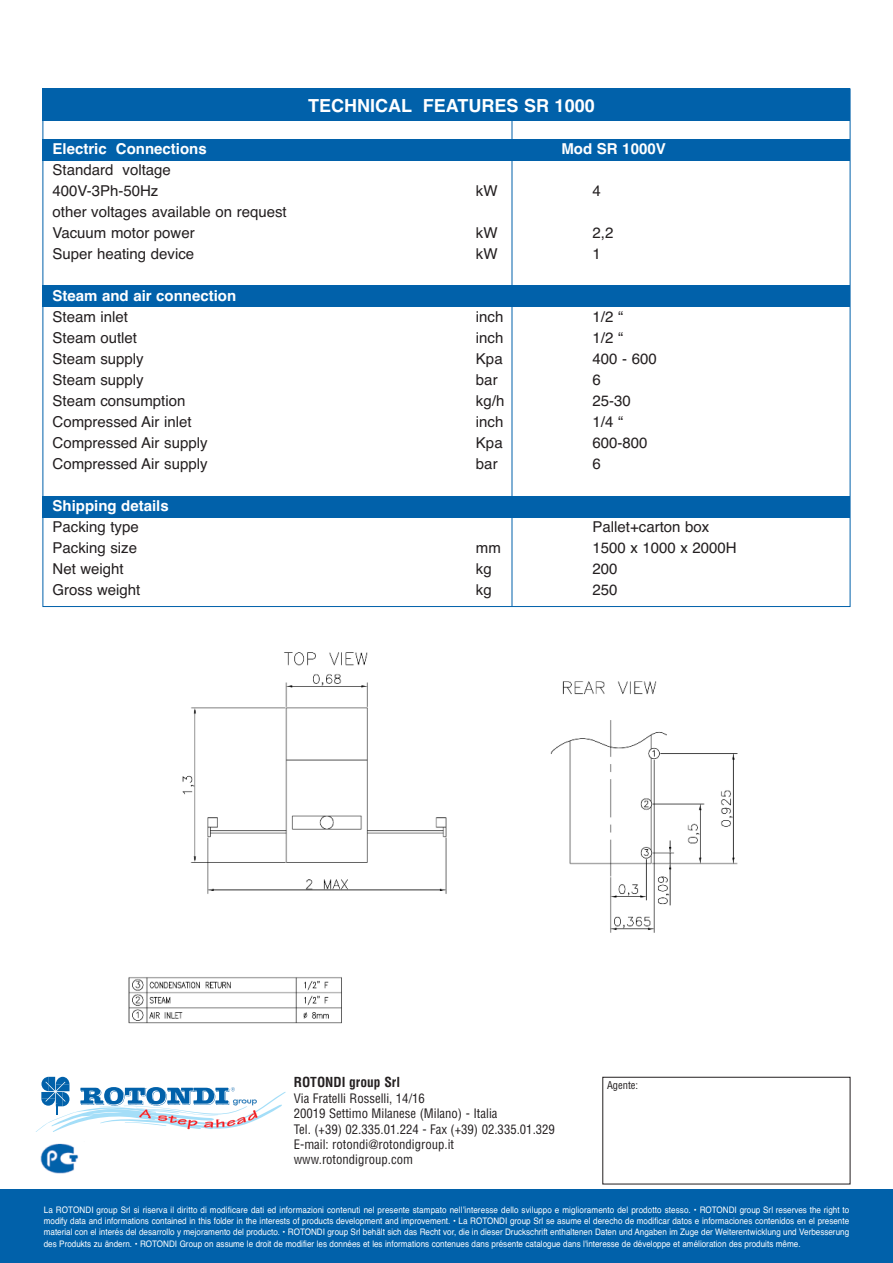
<style>
.page{position:relative;width:893px;height:1263px;background:#fff}
.page>*{position:absolute;margin:0;border:0;box-sizing:border-box;transform-origin:0 0}
.t1{font:700 18px "Helvetica";color:#fff}
.t2{font:15px/21px "Helvetica";color:#231f20}
.t3{font:700 15px "Helvetica";color:#fff}
.t4{font:700 condensed 13.5px "Helvetica";color:#231f20}
.t5{font:condensed 12.75px/15.3px "Helvetica";color:#231f20}
.t6{font:condensed 10.5px "Helvetica";color:#231f20}
.t7{font:9px/11.2px "Helvetica";color:#fff;text-align:justify;scale:.9 1}
</style>
<div class="page">
<hr style="left:512px;top:111px;width:1px;height:495px;background:#0161aa">
<div style="left:43px;top:89px;width:807px;height:32px;background:#0161aa"></div>
<div style="left:43px;top:285px;width:807px;height:21px;background:#0161aa"></div>
<div style="left:43px;top:139px;width:807px;height:21px;background:#0161aa"></div>
<div style="left:43px;top:496px;width:807px;height:21px;background:#0161aa"></div>
<div style="left:0;top:1190px;width:893px;height:73px;background:#0161aa"></div>
<svg style="left:36px;top:1077px;width:250px;height:55px"></svg>
<img style="left:40px;top:1143px;width:38px;height:31px">
<div style="left:602px;top:1077px;width:248px;height:107px;border:1px solid #231f20"></div>
<img style="left:128px;top:652px;width:610px;height:372px">
<h1 class="t1" style="left:308px;top:95px;width:288px">TECHNICAL FEATURES SR 1000</h1>
<h2 class="t3" style="left:53px;top:140px;width:156px">Electric Connections</h2>
<h2 class="t3" style="left:561px;top:140px;width:106px">Mod SR 1000V</h2>
<h2 class="t2" style="left:53px;top:159px;width:120px">Standard voltage<br>400V-3Ph-50Hz</h2>
<h2 class="t2" style="left:476px;top:180px;width:23px">kW</h2>
<h2 class="t2" style="left:593px;top:180px;width:10px">4</h2>
<h2 class="t2" style="left:53px;top:201px;width:236px">other voltages available on request<br>Vacuum motor power</h2>
<h2 class="t2" style="left:476px;top:222px;width:23px">kW</h2>
<h2 class="t2" style="left:593px;top:222px;width:22px">2,2</h2>
<h2 class="t2" style="left:53px;top:243px;width:143px">Super heating device</h2>
<h2 class="t2" style="left:476px;top:243px;width:23px">kW</h2>
<h2 class="t2" style="left:593px;top:243px;width:10px">1</h2>
<h2 class="t3" style="left:53px;top:287px;width:185px">Steam and air connection</h2>
<h2 class="t2" style="left:53px;top:306px;width:77px">Steam inlet</h2>
<h2 class="t2" style="left:476px;top:306px;width:29px">inch</h2>
<h2 class="t2" style="left:593px;top:306px;width:32px">1/2 “</h2>
<h2 class="t2" style="left:53px;top:327px;width:86px">Steam outlet</h2>
<h2 class="t2" style="left:476px;top:327px;width:29px">inch</h2>
<h2 class="t2" style="left:593px;top:327px;width:32px">1/2 “</h2>
<h2 class="t2" style="left:53px;top:348px;width:93px">Steam supply</h2>
<h2 class="t2" style="left:476px;top:348px;width:28px">Kpa</h2>
<h2 class="t2" style="left:593px;top:348px;width:66px">400 - 600</h2>
<h2 class="t2" style="left:53px;top:369px;width:93px">Steam supply</h2>
<h2 class="t2" style="left:476px;top:369px;width:23px">bar</h2>
<h2 class="t2" style="left:593px;top:369px;width:10px">6</h2>
<h2 class="t2" style="left:53px;top:390px;width:134px">Steam consumption</h2>
<h2 class="t2" style="left:476px;top:390px;width:30px">kg/h</h2>
<h2 class="t2" style="left:593px;top:390px;width:40px">25-30</h2>
<h2 class="t2" style="left:53px;top:411px;width:141px">Compressed Air inlet</h2>
<h2 class="t2" style="left:476px;top:411px;width:29px">inch</h2>
<h2 class="t2" style="left:593px;top:411px;width:32px">1/4 “</h2>
<h2 class="t2" style="left:53px;top:432px;width:157px">Compressed Air supply</h2>
<h2 class="t2" style="left:476px;top:432px;width:28px">Kpa</h2>
<h2 class="t2" style="left:593px;top:432px;width:57px">600-800</h2>
<h2 class="t2" style="left:53px;top:453px;width:157px">Compressed Air supply</h2>
<h2 class="t2" style="left:476px;top:453px;width:23px">bar</h2>
<h2 class="t2" style="left:593px;top:453px;width:10px">6</h2>
<h2 class="t3" style="left:53px;top:497px;width:118px">Shipping details</h2>
<h2 class="t2" style="left:53px;top:516px;width:88px">Packing type</h2>
<h2 class="t2" style="left:593px;top:516px;width:118px">Pallet+carton box</h2>
<h2 class="t2" style="left:53px;top:537px;width:86px">Packing size</h2>
<h2 class="t2" style="left:476px;top:537px;width:26px">mm</h2>
<h2 class="t2" style="left:593px;top:537px;width:146px">1500 x 1000 x 2000H</h2>
<h2 class="t2" style="left:53px;top:558px;width:73px">Net weight</h2>
<h2 class="t2" style="left:476px;top:558px;width:17px">kg</h2>
<h2 class="t2" style="left:593px;top:558px;width:27px">200</h2>
<h2 class="t2" style="left:53px;top:579px;width:89px">Gross weight</h2>
<h2 class="t2" style="left:476px;top:579px;width:17px">kg</h2>
<h2 class="t2" style="left:593px;top:579px;width:27px">250</h2>
<h3 class="t4" style="left:294px;top:1075px;width:108px">ROTONDI group Srl</h3>
<h3 class="t5" style="left:294px;top:1091px;width:263px">Via Fratelli Rosselli, 14/16<br>20019 Settimo Milanese (Milano) - Italia<br>Tel. (+39) 02.335.01.224 - Fax (+39) 02.335.01.329<br>E-mail: rotondi@rotondigroup.it www.rotondigroup.com</h3>
<p class="t6" style="left:607px;top:1079px;width:33px">Agente:</p>
<p class="t7" style="left:44px;top:1204px;width:896px">La ROTONDI group Srl si riserva il diritto di modificare dati ed informazioni contenuti nel presente stampato nell’interesse dello sviluppo e miglioramento del prodotto stesso. • ROTONDI group Srl reserves the right to modify data and informations contained in this folder in the interests of products development and improvement. • La ROTONDI group Srl se asume el derecho de modificar datos e informaciones contenidos en el presente material con el interés del desarrollo y mejoramento del producto. • ROTONDI group Srl behält sich das Recht vor, die in dieser Druckschrift enthaltenen Daten und Angaben im Zuge der Weiterentwicklung und Verbesserung des Produkts zu ändern. • ROTONDI Group on assume le droit de modifier les données et les informations contenues dans présente catalogue dans l'interesse de développe et amélioration des produits même.</p>
</div>
